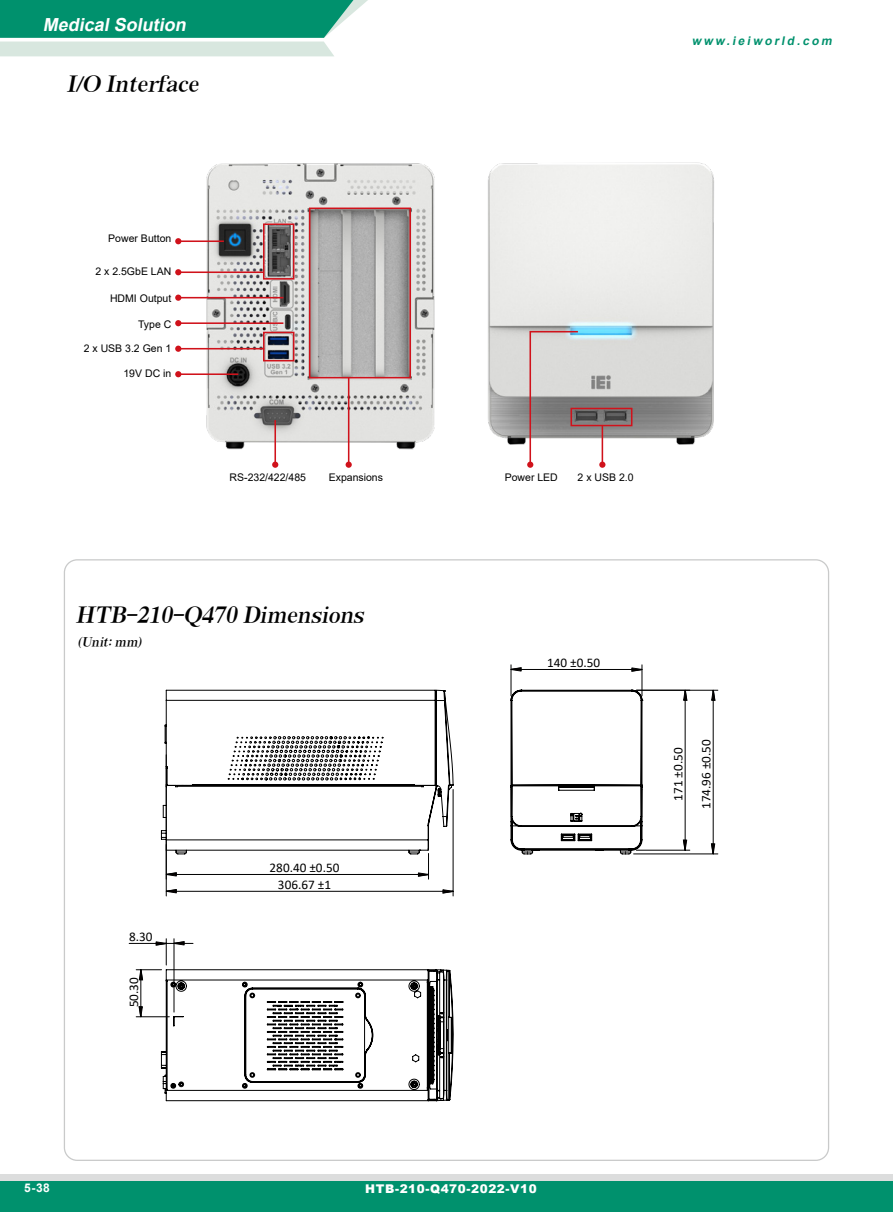
<style>
.page{position:relative;width:893px;height:1212px;background:#fff}
.page>*{position:absolute;margin:0;border:0;box-sizing:border-box;transform-origin:0 0}
.t1{font:italic 21px "AR Roman 1 Heavy Euro";color:#000}
.t2{font:italic 700 18px "Arial";color:#fff}
.t3{font:13.2px/16.8px "Calibri";color:#000;text-align:center}
.t4{font:900 12px "Arial";letter-spacing:.05em;color:#fff}
.t5{font:italic 700 12px "Arial";color:#00916d}
.t6{font:italic 12px "AR Roman 1 Heavy Euro";color:#000}
.t7{font:700 12px "Arial";color:#fff}
.t8{font:10.5px "Arial";color:#000}
</style>
<div class="page">
<div style="left:0;top:1174px;width:893px;height:38px;background:#dcdddd"></div>
<div style="left:0;top:1181px;width:893px;height:31px;background:#00916d"></div>
<svg style="left:0;top:0;width:368px;height:56px;background:#56b49c"></svg>
<hr style="left:129px;top:943px;width:37px;height:1px;background:#000">
<hr style="left:642px;top:665px;width:1px;height:31px;background:#000">
<hr style="left:511px;top:665px;width:1px;height:31px;background:#000">
<hr style="left:634px;top:854px;width:84px;height:1px;background:#000">
<hr style="left:636px;top:690px;width:82px;height:1px;background:#000">
<hr style="left:636px;top:850px;width:54px;height:1px;background:#000">
<hr style="left:453px;top:789px;width:1px;height:107px;background:#000">
<hr style="left:166px;top:755px;width:1px;height:141px;background:#000">
<svg style="left:510px;top:666px;width:133px;height:7px"></svg>
<svg style="left:710px;top:689px;width:6px;height:166px"></svg>
<svg style="left:682px;top:689px;width:6px;height:162px"></svg>
<svg style="left:165px;top:784px;width:289px;height:110px"></svg>
<svg style="left:161px;top:690px;width:292px;height:164px"></svg>
<svg style="left:136px;top:939px;width:317px;height:163px"></svg>
<svg style="left:510px;top:690px;width:132px;height:165px"></svg>
<img style="left:488px;top:162px;width:226px;height:304px">
<img style="left:178px;top:163px;width:257px;height:303px">
<hr style="left:602px;top:426px;width:1px;height:39px;background:#d0121b">
<svg style="left:599px;top:462px;width:6px;height:6px"></svg>
<hr style="left:348px;top:378px;width:1px;height:87px;background:#d0121b">
<svg style="left:346px;top:462px;width:6px;height:6px"></svg>
<hr style="left:274px;top:420px;width:2px;height:45px;background:#d0121b">
<svg style="left:272px;top:462px;width:6px;height:6px"></svg>
<div style="left:570px;top:408px;width:62px;height:18px;border:2px solid #d0121b"></div>
<hr style="left:178px;top:240px;width:46px;height:2px;background:#d0121b">
<svg style="left:175px;top:238px;width:6px;height:6px"></svg>
<hr style="left:178px;top:271px;width:85px;height:2px;background:#d0121b">
<svg style="left:175px;top:269px;width:6px;height:6px"></svg>
<hr style="left:178px;top:297px;width:105px;height:1px;background:#d0121b">
<svg style="left:175px;top:295px;width:6px;height:6px"></svg>
<hr style="left:178px;top:322px;width:105px;height:2px;background:#d0121b">
<svg style="left:175px;top:320px;width:6px;height:6px"></svg>
<hr style="left:178px;top:348px;width:86px;height:1px;background:#d0121b">
<svg style="left:175px;top:346px;width:6px;height:6px"></svg>
<hr style="left:178px;top:373px;width:60px;height:2px;background:#d0121b">
<svg style="left:175px;top:371px;width:6px;height:6px"></svg>
<div style="left:263px;top:223px;width:31px;height:57px;border:2px solid #d0121b"></div>
<div style="left:263px;top:332px;width:31px;height:29px;border:2px solid #d0121b"></div>
<div style="left:309px;top:207px;width:102px;height:171px;border:2px solid #d0121b"></div>
<svg style="left:527px;top:330px;width:52px;height:138px"></svg>
<h2 class="t2" style="left:43px;top:12px;width:149px">MedicalSolution</h2>
<h1 class="t1" style="left:67px;top:72px;width:138px">I/O Interface</h1>
<p class="t5" style="left:692px;top:33px;width:145px">www.ieiworld.com</p>
<p class="t8" style="left:108px;top:231px;width:65px">Power Button</p>
<p class="t8" style="left:95px;top:264px;width:77px">2 x 2.5GbE LAN</p>
<p class="t8" style="left:110px;top:291px;width:63px">HDMI Output</p>
<p class="t8" style="left:138px;top:317px;width:35px">Type C</p>
<p class="t8" style="left:123px;top:366px;width:49px">19V DC in</p>
<p class="t8" style="left:84px;top:341px;width:89px">2 x USB 3.2 Gen 1</p>
<p class="t8" style="left:230px;top:470px;width:78px">RS-232/422/485</p>
<p class="t8" style="left:329px;top:470px;width:56px">Expansions</p>
<p class="t8" style="left:505px;top:470px;width:55px">Power LED</p>
<p class="t8" style="left:578px;top:470px;width:58px">2 x USB 2.0</p>
<h1 class="t1" style="left:76px;top:604px;width:294px">HTB-210-Q470 Dimensions</h1>
<p class="t6" style="left:76px;top:635px;width:70px">(Unit: mm)</p>
<p class="t3" style="left:129px;top:928px;width:25px">8.30</p>
<p class="t3" style="left:125px;top:1007px;width:32px;rotate:-90deg">50.30</p>
<p class="t3" style="left:270px;top:859px;width:71px">280.40 ±0.50<br>306.67 ±1</p>
<p class="t3" style="left:547px;top:654px;width:55px">140 ±0.50</p>
<p class="t3" style="left:664px;top:809px;width:71px;line-height:28px;rotate:-90deg">171 ±0.50<br>174.96 ±0.50</p>
<p class="t7" style="left:24px;top:1180px;width:27px">5-38</p>
<p class="t4" style="left:365px;top:1180px;width:173px">HTB-210-Q470-2022-V10</p>
</div>
